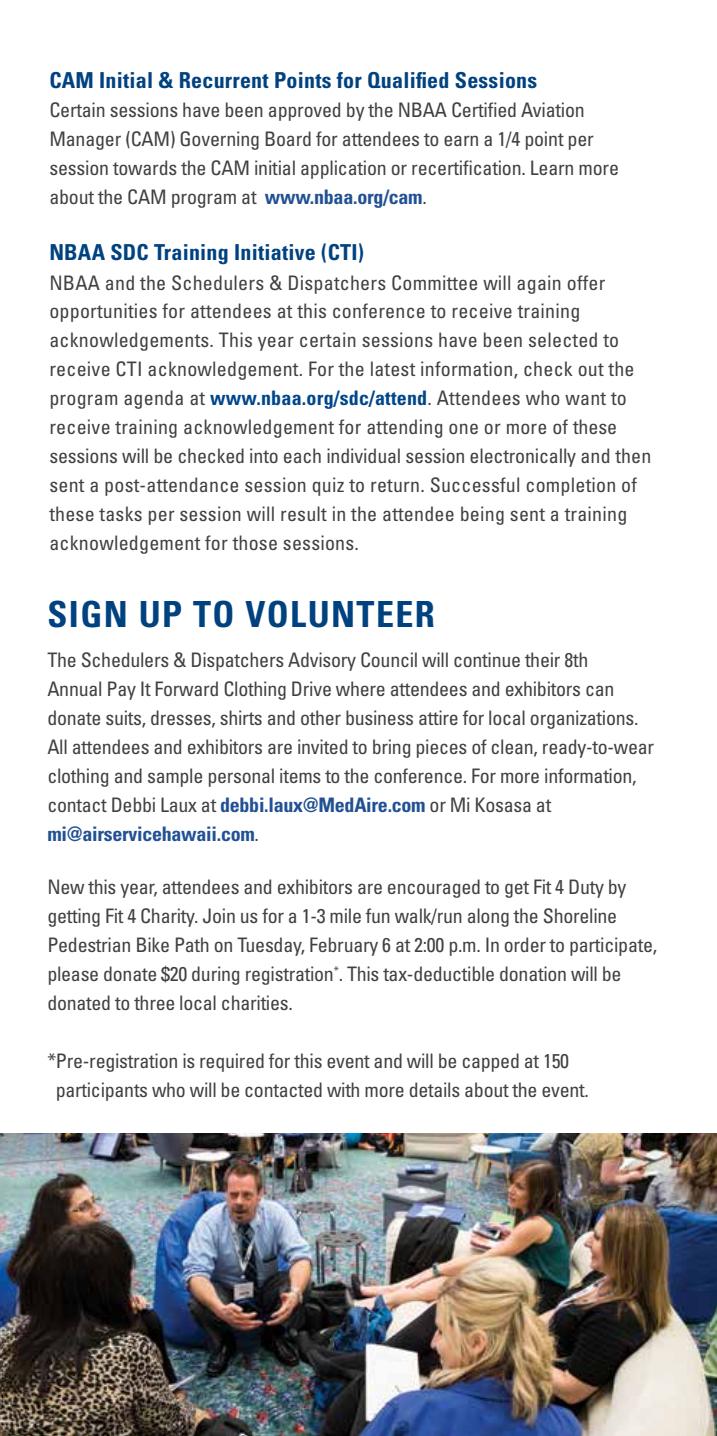
<style>
.page{position:relative;width:717px;height:1436px;background:#fff}
.page>*{position:absolute;margin:0;border:0;box-sizing:border-box;transform-origin:0 0}
.t1{font:700 condensed 36px "Univers";letter-spacing:.04em;color:#004280}
.t2{font:700 condensed 22px "Univers";letter-spacing:.01em;color:#004280}
.t3{font:condensed 20px/29px "Univers";letter-spacing:-.01em;color:#414042}
.t4{font:condensed 20px/29px "Univers";letter-spacing:.01em;color:#414042}
.s1{font-weight:700;color:#215193}
.s2{font-weight:700;color:#00468b}
</style>
<div class="page">
<img style="left:0;top:1133px;width:717px;height:302px">
<p class="t2" style="left:49px;top:66px;width:489px">CAM Initial &amp; Recurrent Points for Qualified Sessions</p>
<p class="t3" style="left:49px;top:95px;width:571px">Certain sessions have been approved by the NBAA Certified Aviation Manager (CAM) Governing Board for attendees to earn a 1/4 point per session towards the CAM initial application or recertification. Learn more about the CAM program at <span class="s1">www.nbaa.org/cam</span>.</p>
<p class="t2" style="left:49px;top:238px;width:316px">NBAA SDC Training Initiative (CTI)</p>
<p class="t4" style="left:49px;top:267px;width:603px">NBAA and the Schedulers &amp; Dispatchers Committee will again offer opportunities for attendees at this conference to receive training acknowledgements. This year certain sessions have been selected to receive CTI acknowledgement. For the latest information, check out the program agenda at <span class="s2">www.nbaa.org/sdc/attend</span>. Attendees who want to receive training acknowledgement for attending one or more of these sessions will be checked into each individual session electronically and then sent a post-attendance session quiz to return. Successful completion of these tasks per session will result in the attendee being sent a training acknowledgement for those sessions.</p>
<h1 class="t1" style="left:47px;top:592px;width:389px">SIGN UP TO VOLUNTEER</h1>
<p class="t3" style="left:47px;top:645px;width:608px">The Schedulers &amp; Dispatchers Advisory Council will continue their 8th<br>Annual Pay It Forward Clothing Drive where attendees and exhibitors can donate suits, dresses, shirts and other business attire for local organizations.<br>All attendees and exhibitors are invited to bring pieces of clean, ready-to-wear clothing and sample personal items to the conference. For more information, contact Debbi Laux at <span class="s1">debbi.laux@MedAire.com</span> or Mi Kosasa at <span class="s1">mi@airservicehawaii.com</span>.</p>
<p class="t3" style="left:47px;top:872px;width:611px">New this year, attendees and exhibitors are encouraged to get Fit 4 Duty by getting Fit 4 Charity. Join us for a 1-3 mile fun walk/run along the Shoreline Pedestrian Bike Path on Tuesday, February 6 at 2:00 p.m. In order to participate, please donate $20 during registration<sup>*</sup>. This tax-deductible donation will be donated to three local charities.</p>
<p class="t3" style="left:56px;top:1046px;width:535px;text-indent:-8px">*Pre-registration is required for this event and will be capped at 150 participants who will be contacted with more details about the event.</p>
</div>
